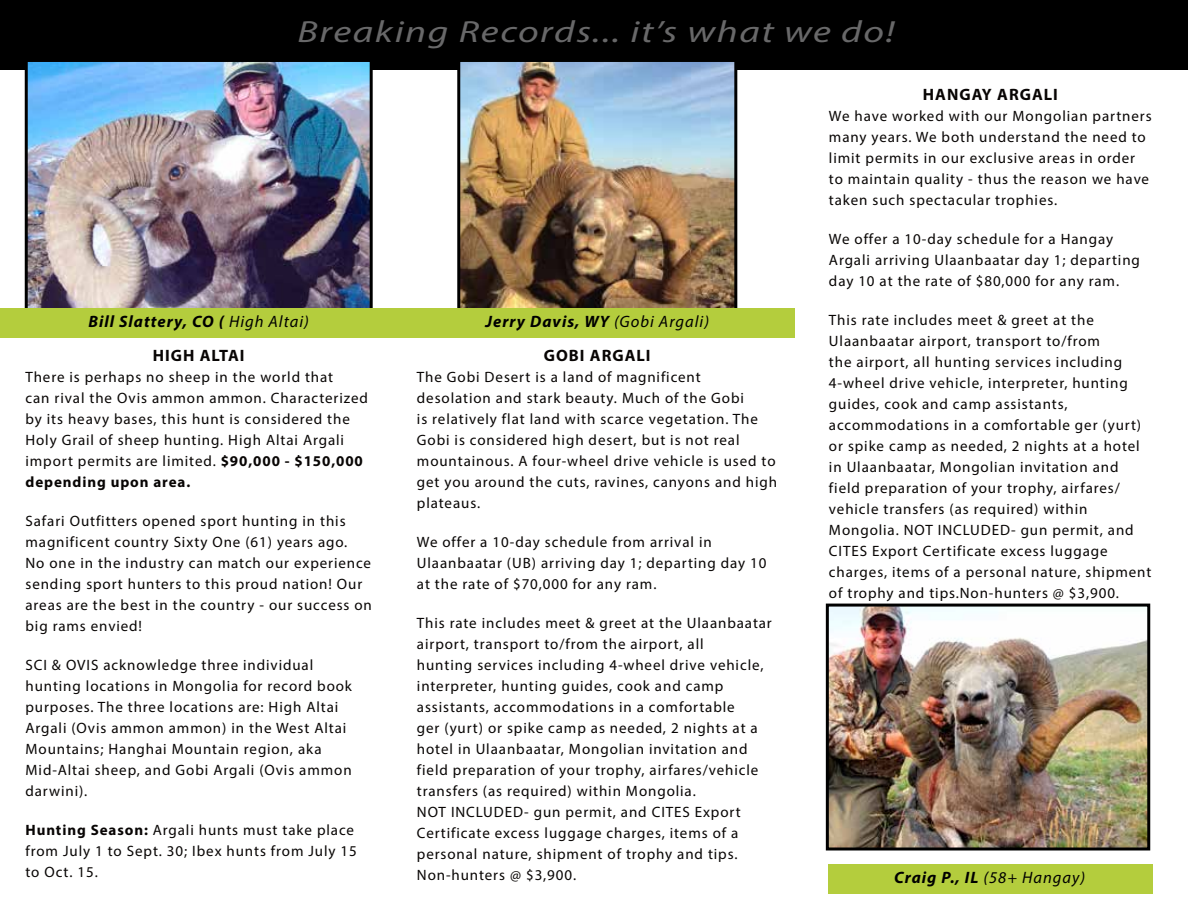
<style>
.page{position:relative;width:1188px;height:918px;background:#fff}
.page>*{position:absolute;margin:0;border:0;box-sizing:border-box;transform-origin:0 0}
.t1{font:italic 30.75px "Myriad Pro";letter-spacing:.04em;color:#686869;scale:1.28 1}
.t2{font:italic 700 16.5px "Myriad Pro";letter-spacing:.06em;color:#000}
.t3{font:700 16.5px "Myriad Pro";letter-spacing:.06em;color:#080504}
.t4{font:italic 16.5px "Myriad Pro";letter-spacing:.06em;color:#000}
.t5{font:15px/21px "Myriad Pro";letter-spacing:.06em;color:#080504}
.s1{font-weight:400}
.s2{font-weight:700}
</style>
<div class="page">
<div style="left:0;top:0;width:1188px;height:70px;background:#000"></div>
<img style="left:830px;top:608px;width:316px;height:238px">
<div style="left:826px;top:604px;width:324px;height:246px;border:3px solid #000"></div>
<img style="left:461px;top:63px;width:272px;height:245px">
<div style="left:457px;top:59px;width:280px;height:271px;border:3px solid #000"></div>
<img style="left:29px;top:63px;width:340px;height:245px">
<div style="left:25px;top:59px;width:348px;height:271px;border:3px solid #000"></div>
<div style="left:0;top:308px;width:795px;height:30px;background:#b4cd3d"></div>
<div style="left:828px;top:864px;width:325px;height:30px;background:#b4cd3d"></div>
<h1 class="t1" style="left:298px;top:13px;width:468px">Breaking Records... it’s what we do!</h1>
<p class="t2" style="left:89px;top:311px;width:222px">Bill Slattery, CO ( <span class="s1">High Altai)</span></p>
<p class="t2" style="left:486px;top:311px;width:225px">Jerry Davis, WY <span class="s1">(Gobi Argali)</span></p>
<p class="t3" style="left:153px;top:344px;width:93px">HIGH ALTAI</p>
<p class="t5" style="left:26px;top:366px;width:344px">There is perhaps no sheep in the world that<br>can rival the Ovis ammon ammon. Characterized by its heavy bases, this hunt is considered the Holy Grail of sheep hunting. High Altai Argali import permits are limited. <span class="s2">$90,000 - $150,000 depending upon area.</span></p>
<p class="t5" style="left:26px;top:510px;width:348px">Safari Outfitters opened sport hunting in this magnificent country Sixty One (61) years ago.<br>No one in the industry can match our experience sending sport hunters to this proud nation! Our areas are the best in the country - our success on big rams envied!</p>
<p class="t5" style="left:26px;top:654px;width:328px">SCI &amp; OVIS acknowledge three individual hunting locations in Mongolia for record book purposes. The three locations are: High Altai Argali (Ovis ammon ammon) in the West Altai Mountains; Hanghai Mountain region, aka Mid-Altai sheep, and Gobi Argali (Ovis ammon darwini).</p>
<p class="t5" style="left:26px;top:819px;width:333px"><span class="s2">Hunting Season:</span> Argali hunts must take place from July 1 to Sept. 30; Ibex hunts from July 15 to Oct. 15.</p>
<p class="t3" style="left:544px;top:344px;width:108px">GOBI ARGALI</p>
<p class="t5" style="left:417px;top:366px;width:362px">The Gobi Desert is a land of magnificent desolation and stark beauty. Much of the Gobi<br>is relatively flat land with scarce vegetation. The Gobi is considered high desert, but is not real mountainous. A four-wheel drive vehicle is used to get you around the cuts, ravines, canyons and high plateaus.</p>
<p class="t5" style="left:417px;top:531px;width:351px">We offer a 10-day schedule from arrival in<br>Ulaanbaatar (UB) arriving day 1; departing day 10 at the rate of $70,000 for any ram.</p>
<p class="t5" style="left:417px;top:612px;width:356px">This rate includes meet &amp; greet at the Ulaanbaatar airport, transport to/from the airport, all<br>hunting services including 4-wheel drive vehicle, interpreter, hunting guides, cook and camp assistants, accommodations in a comfortable<br>ger (yurt) or spike camp as needed, 2 nights at a hotel in Ulaanbaatar, Mongolian invitation and field preparation of your trophy, airfares/vehicle transfers (as required) within Mongolia.<br>NOT INCLUDED- gun permit, and CITES Export Certificate excess luggage charges, items of a personal nature, shipment of trophy and tips.<br>Non-hunters @ $3,900.</p>
<p class="t3" style="left:923px;top:83px;width:137px">HANGAY ARGALI</p>
<p class="t5" style="left:829px;top:105px;width:324px">We have worked with our Mongolian partners many years. We both understand the need to limit permits in our exclusive areas in order to maintain quality - thus the reason we have taken such spectacular trophies.</p>
<p class="t5" style="left:829px;top:228px;width:312px">We offer a 10-day schedule for a Hangay<br>Argali arriving Ulaanbaatar day 1; departing day 10 at the rate of $80,000 for any ram.</p>
<p class="t5" style="left:829px;top:309px;width:324px">This rate includes meet &amp; greet at the Ulaanbaatar airport, transport to/from<br>the airport, all hunting services including 4-wheel drive vehicle, interpreter, hunting guides, cook and camp assistants, accommodations in a comfortable ger (yurt) or spike camp as needed, 2 nights at a hotel in Ulaanbaatar, Mongolian invitation and field preparation of your trophy, airfares/ vehicle transfers (as required) within Mongolia. NOT INCLUDED- gun permit, and CITES Export Certificate excess luggage charges, items of a personal nature, shipment of trophy and tips.Non-hunters @ $3,900.</p>
<p class="t4" style="left:894px;top:868px;width:192px"><span class="s2">Craig P., IL</span> (58+ Hangay)</p>
</div>
